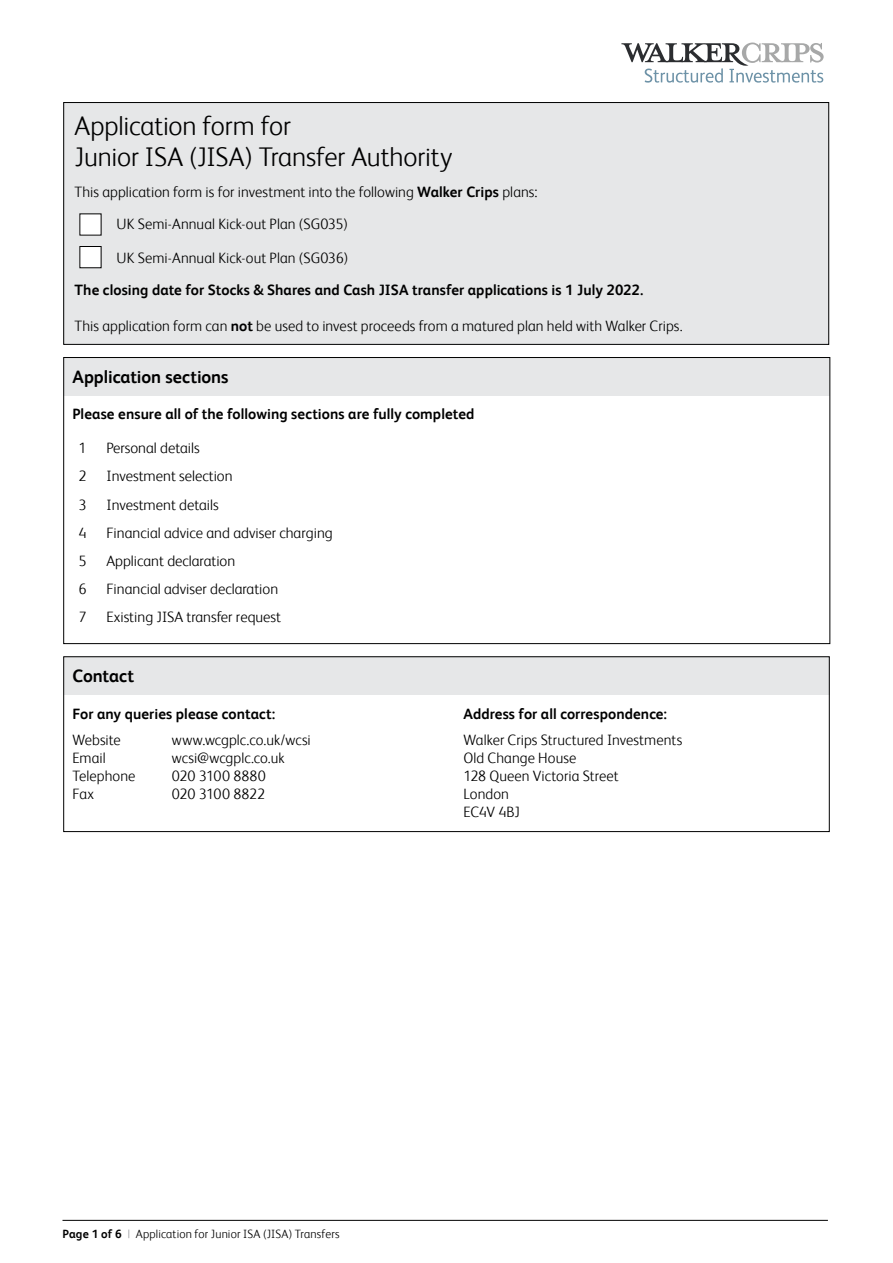
<style>
.page{position:relative;width:893px;height:1263px;background:#fff}
.page>*{position:absolute;margin:0;border:0;box-sizing:border-box;transform-origin:0 0}
.t1{font:300 27px/31.2px "FS Albert";letter-spacing:-.005em;color:#000}
.t2{font:700 18px "FS Albert";letter-spacing:-.005em;color:#000}
.t3{font:300 15px/18px "FS Albert";color:#000}
.t4{font:700 15px "FS Albert";letter-spacing:.005em;color:#000}
.t5{font:300 12px "FS Albert";letter-spacing:.01em;color:#000}
.s1{font-weight:700}
.s2{color:#939598}
</style>
<div class="page">
<hr style="left:62px;top:1220px;width:766px;height:1px;background:#000">
<svg style="left:621px;top:43px;width:203px;height:40px"></svg>
<div style="left:64px;top:357px;width:765px;height:39px;background:#e6e7e8"></div>
<div style="left:64px;top:656px;width:765px;height:39px;background:#e6e7e8"></div>
<div style="left:63px;top:656px;width:766px;height:176px;border:1px solid #000"></div>
<div style="left:64px;top:103px;width:765px;height:241px;background:#e6e7e8"></div>
<div style="left:63px;top:102px;width:766px;height:243px;border:1px solid #000"></div>
<div style="left:80px;top:214px;width:21px;height:21px;background:#fff"></div>
<div style="left:80px;top:246px;width:21px;height:22px;background:#fff"></div>
<h1 class="t1" style="left:75px;top:110px;width:379px">Application form for<br>Junior ISA (JISA) Transfer Authority</h1>
<p class="t3" style="left:117px;top:175px;width:422px;line-height:32.5px;text-indent:-42px">This application form is for investment into the following <span class="s1">Walker Crips</span> plans:<br>UK Semi-Annual Kick-out Plan (SG035)</p>
<p class="t3" style="left:117px;top:249px;width:233px">UK Semi-Annual Kick-out Plan (SG036)</p>
<p class="t4" style="left:75px;top:282px;width:570px">The closing date for Stocks &amp; Shares and Cash JISA transfer applications is 1 July 2022.</p>
<p class="t3" style="left:75px;top:317px;width:610px">This application form can <span class="s1">not</span> be used to invest proceeds from a matured plan held with Walker Crips.</p>
<p class="t2" style="left:73px;top:366px;width:158px">Application sections</p>
<p class="t4" style="left:72px;top:406px;width:404px">Please ensure all of the following sections are fully completed</p>
<p class="t3" style="left:78px;top:439px;width:10px">1</p>
<p class="t3" style="left:106px;top:439px;width:95px">Personal details</p>
<p class="t3" style="left:78px;top:467px;width:10px">2</p>
<p class="t3" style="left:106px;top:467px;width:128px">Investment selection</p>
<p class="t3" style="left:78px;top:495px;width:10px">3</p>
<p class="t3" style="left:106px;top:495px;width:114px">Investment details</p>
<p class="t3" style="left:78px;top:523px;width:10px">4</p>
<p class="t3" style="left:106px;top:523px;width:228px">Financial advice and adviser charging</p>
<p class="t3" style="left:78px;top:551px;width:10px">5</p>
<p class="t3" style="left:106px;top:551px;width:130px">Applicant declaration</p>
<p class="t3" style="left:78px;top:580px;width:10px">6</p>
<p class="t3" style="left:106px;top:580px;width:173px">Financial adviser declaration</p>
<p class="t3" style="left:78px;top:608px;width:10px">7</p>
<p class="t3" style="left:106px;top:608px;width:176px">Existing JISA transfer request</p>
<p class="t2" style="left:73px;top:665px;width:63px">Contact</p>
<p class="t4" style="left:72px;top:705px;width:204px">For any queries please contact:</p>
<p class="t3" style="left:72px;top:731px;width:50px">Website</p>
<p class="t3" style="left:172px;top:731px;width:141px">www.wcgplc.co.uk/wcsi</p>
<p class="t3" style="left:72px;top:749px;width:35px">Email</p>
<p class="t3" style="left:172px;top:749px;width:114px">wcsi@wcgplc.co.uk</p>
<p class="t3" style="left:72px;top:767px;width:65px">Telephone</p>
<p class="t3" style="left:172px;top:767px;width:95px">020 3100 8880</p>
<p class="t3" style="left:72px;top:785px;width:23px">Fax</p>
<p class="t3" style="left:172px;top:785px;width:95px">020 3100 8822</p>
<p class="t4" style="left:463px;top:705px;width:205px">Address for all correspondence:</p>
<p class="t3" style="left:463px;top:731px;width:220px">Walker Crips Structured Investments<br>Old Change House<br>128 Queen Victoria Street<br>London<br>EC4V 4BJ</p>
<p class="t5" style="left:62px;top:1226px;width:279px"><span class="s1">Page 1 of 6</span> <span class="s2">|</span> Application for Junior ISA (JISA) Transfers</p>
</div>
